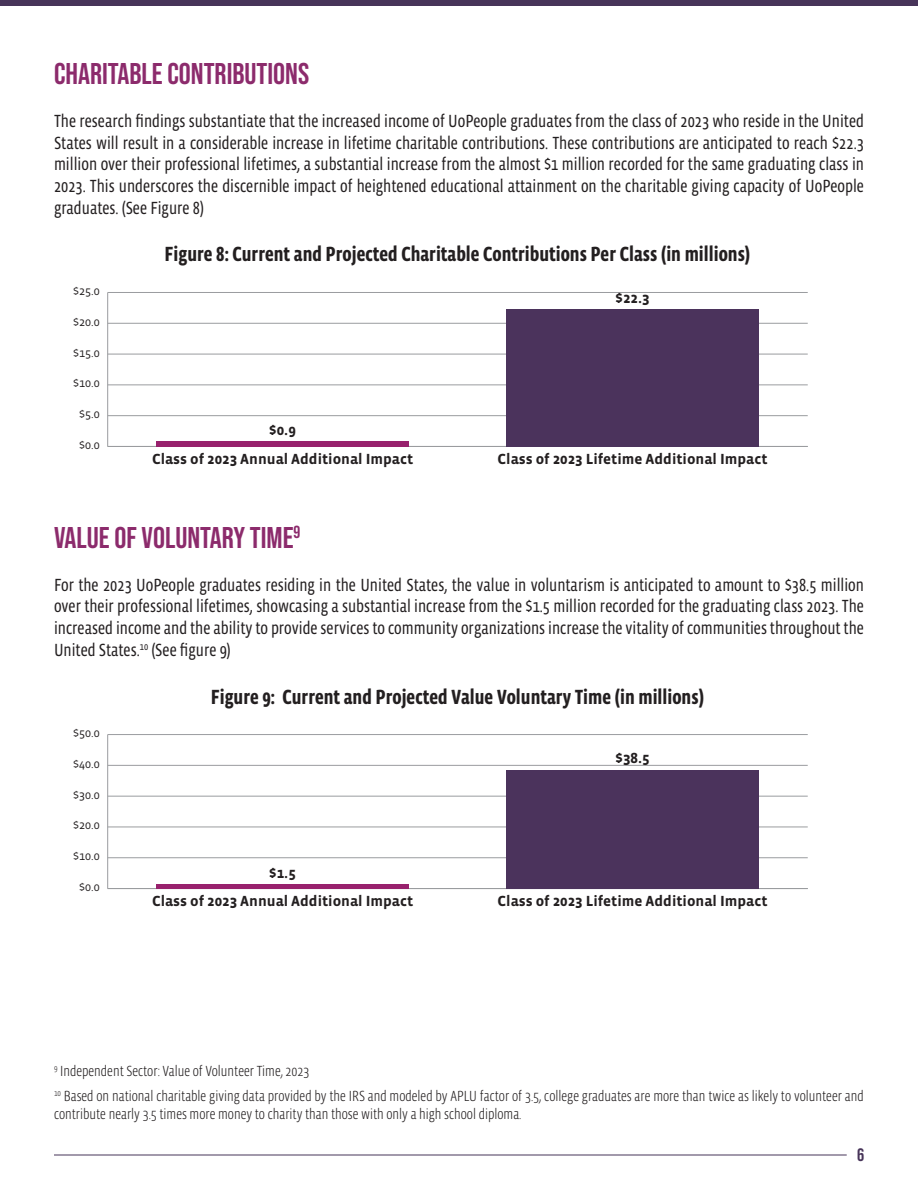
<style>
.page{position:relative;width:918px;height:1188px;background:#fff}
.page>*{position:absolute;margin:0;border:0;box-sizing:border-box;transform-origin:0 0}
.t1{font:700 30px "Bebas Neue Pro";color:#8c2b6c}
.t2{font:700 21px "Vista Sans Nar OTCE";color:#231f20}
.t3{font:18px/21.6px "Vista Sans Nar OTCE";color:#231f20;text-align:justify}
.t4{font:700 18px "Bebas Neue Pro";color:#473459}
.t5{font:300 15px/24.8px "Vista Sans Nar OTCE";color:#231f20}
.t6{font:700 15px "Vista Sans OTCE";color:#231f20}
.t7{font:12px "Vista Sans OTCE";color:#231f20}
</style>
<div class="page">
<div style="left:0;top:0;width:918px;height:6px;background:#473459"></div>
<hr style="left:54px;top:1155px;width:793px;height:1px;background:#473459">
<hr style="left:107px;top:292px;width:1px;height:154px;background:#9a9c9f">
<hr style="left:108px;top:446px;width:700px;height:1px;background:#9a9c9f">
<hr style="left:108px;top:415px;width:700px;height:1px;background:#9a9c9f">
<hr style="left:108px;top:384px;width:700px;height:1px;background:#9a9c9f">
<hr style="left:108px;top:354px;width:700px;height:1px;background:#9a9c9f">
<hr style="left:108px;top:323px;width:700px;height:1px;background:#9a9c9f">
<hr style="left:108px;top:292px;width:700px;height:1px;background:#9a9c9f">
<div style="left:157px;top:441px;width:252px;height:5px;background:#98216d"></div>
<div style="left:507px;top:309px;width:252px;height:137px;background:#4b335c"></div>
<hr style="left:107px;top:735px;width:1px;height:154px;background:#9a9c9f">
<hr style="left:108px;top:888px;width:700px;height:1px;background:#9a9c9f">
<hr style="left:108px;top:857px;width:700px;height:1px;background:#9a9c9f">
<hr style="left:108px;top:827px;width:700px;height:1px;background:#9a9c9f">
<hr style="left:108px;top:796px;width:700px;height:1px;background:#9a9c9f">
<hr style="left:108px;top:765px;width:700px;height:1px;background:#9a9c9f">
<hr style="left:108px;top:734px;width:700px;height:1px;background:#9a9c9f">
<div style="left:157px;top:884px;width:252px;height:5px;background:#98216d"></div>
<div style="left:507px;top:770px;width:252px;height:119px;background:#4b335c"></div>
<h1 class="t1" style="left:54px;top:56px;width:257px">CHARITABLE CONTRIBUTIONS</h1>
<p class="t3" style="left:54px;top:110px;width:812px">The research findings substantiate that the increased income of UoPeople graduates from the class of 2023 who reside in the United States will result in a considerable increase in lifetime charitable contributions. These contributions are anticipated to reach $22.3 million over their professional lifetimes, a substantial increase from the almost $1 million recorded for the same graduating class in 2023. This underscores the discernible impact of heightened educational attainment on the charitable giving capacity of UoPeople graduates. (See Figure 8)</p>
<p class="t7" style="left:73px;top:284px;width:28px">$25.0</p>
<p class="t7" style="left:73px;top:315px;width:28px">$20.0</p>
<p class="t7" style="left:73px;top:346px;width:28px">$15.0</p>
<p class="t7" style="left:73px;top:376px;width:28px">$10.0</p>
<p class="t7" style="left:79px;top:407px;width:22px">$5.0</p>
<p class="t7" style="left:79px;top:438px;width:22px">$0.0</p>
<p class="t2" style="left:165px;top:242px;width:587px">Figure 8: Current and Projected Charitable Contributions Per Class (in millions)</p>
<p class="t6" style="left:269px;top:422px;width:28px">$0.9</p>
<p class="t6" style="left:152px;top:450px;width:263px">Class of 2023 Annual Additional Impact</p>
<p class="t6" style="left:616px;top:290px;width:36px">$22.3</p>
<p class="t6" style="left:498px;top:450px;width:271px">Class of 2023 Lifetime Additional Impact</p>
<h1 class="t1" style="left:54px;top:520px;width:248px">VALUE OF VOLUNTARY TIME<sup>9</sup></h1>
<p class="t3" style="left:54px;top:574px;width:812px">For the 2023 UoPeople graduates residing in the United States, the value in voluntarism is anticipated to amount to $38.5 million over their professional lifetimes, showcasing a substantial increase from the $1.5 million recorded for the graduating class 2023. The increased income and the ability to provide services to community organizations increase the vitality of communities throughout the United States.<sup>10</sup> (See figure 9)</p>
<p class="t7" style="left:73px;top:726px;width:28px">$50.0</p>
<p class="t7" style="left:73px;top:757px;width:28px">$40.0</p>
<p class="t7" style="left:73px;top:788px;width:28px">$30.0</p>
<p class="t7" style="left:73px;top:818px;width:28px">$20.0</p>
<p class="t7" style="left:73px;top:849px;width:28px">$10.0</p>
<p class="t7" style="left:79px;top:880px;width:22px">$0.0</p>
<p class="t2" style="left:211px;top:684px;width:495px">Figure 9: Current and Projected Value Voluntary Time (in millions)</p>
<p class="t6" style="left:269px;top:864px;width:28px">$1.5</p>
<p class="t6" style="left:152px;top:892px;width:263px">Class of 2023 Annual Additional Impact</p>
<p class="t6" style="left:616px;top:749px;width:36px">$38.5</p>
<p class="t6" style="left:498px;top:892px;width:271px">Class of 2023 Lifetime Additional Impact</p>
<p class="t5" style="left:54px;top:1059px;width:811px"><sup>9</sup> Independent Sector: Value of Volunteer Time, 2023<br><sup>10</sup> Based on national charitable giving data provided by the IRS and modeled by APLU factor of 3.5, college graduates are more than twice as likely to volunteer and</p>
<p class="t5" style="left:54px;top:1101px;width:469px">contribute nearly 3.5 times more money to charity than those with only a high school diploma.</p>
<p class="t4" style="left:857px;top:1145px;width:9px">6</p>
</div>
